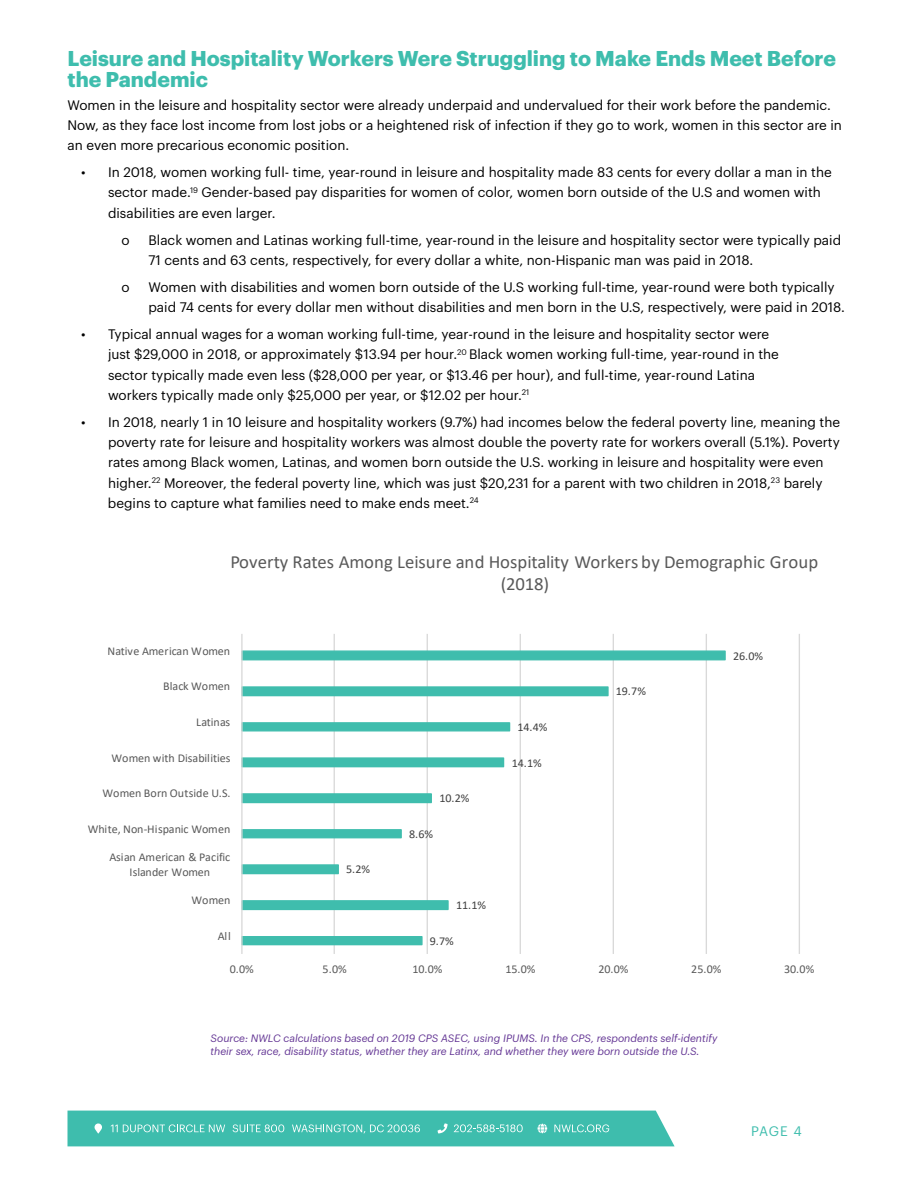
<style>
.page{position:relative;width:918px;height:1188px;background:#fff}
.page>*{position:absolute;margin:0;border:0;box-sizing:border-box;transform-origin:0 0}
.t1{font:700 21px/21px "Graphik";color:#3ebdad}
.t2{font:18.6px/22.6px "Calibri";color:#595959;text-align:center}
.t3{font:13.5px/20.2px "Graphik";color:#000}
.t4{font:13.5px "Graphik";color:#3ebdad}
.t5{font:12px/14.5px "Calibri";color:#595959;text-align:center}
.t6{font:12px "Calibri";letter-spacing:-.005em;color:#404040}
.t7{font:italic 10.5px/12.6px "Graphik";color:#633594}
</style>
<div class="page">
<svg style="left:67px;top:1111px;width:608px;height:35px;background:#4ac1b2"></svg>
<svg style="left:241px;top:634px;width:559px;height:320px"></svg>
<h1 class="t1" style="left:68px;top:46px;width:770px">Leisure and Hospitality Workers Were Struggling to Make Ends Meet Before the Pandemic</h1>
<p class="t3" style="left:68px;top:93px;width:776px">Women in the leisure and hospitality sector were already underpaid and undervalued for their work before the pandemic.<br>Now, as they face lost income from lost jobs or a heightened risk of infection if they go to work, women in this sector are in an even more precarious economic position.</p>
<p class="t3" style="left:108px;top:161px;width:725px;text-indent:-27px">• In 2018, women working full- time, year-round in leisure and hospitality made 83 cents for every dollar a man in the sector made.<sup>19</sup> Gender-based pay disparities for women of color, women born outside of the U.S and women with disabilities are even larger.</p>
<p class="t3" style="left:122px;top:228px;width:10px">o</p>
<p class="t3" style="left:149px;top:228px;width:694px">Black women and Latinas working full-time, year-round in the leisure and hospitality sector were typically paid<br>71 cents and 63 cents, respectively, for every dollar a white, non-Hispanic man was paid in 2018.</p>
<p class="t3" style="left:122px;top:276px;width:10px">o</p>
<p class="t3" style="left:149px;top:276px;width:698px">Women with disabilities and women born outside of the U.S working full-time, year-round were both typically paid 74 cents for every dollar men without disabilities and men born in the U.S, respectively, were paid in 2018.</p>
<p class="t3" style="left:108px;top:323px;width:672px;text-indent:-27px">• Typical annual wages for a woman working full-time, year-round in the leisure and hospitality sector were just $29,000 in 2018, or approximately $13.94 per hour.<sup>20</sup> Black women working full-time, year-round in the sector typically made even less ($28,000 per year, or $13.46 per hour), and full-time, year-round Latina workers typically made only $25,000 per year, or $12.02 per hour.<sup>21</sup></p>
<p class="t3" style="left:108px;top:411px;width:734px;text-indent:-27px">• In 2018, nearly 1 in 10 leisure and hospitality workers (9.7%) had incomes below the federal poverty line, meaning the poverty rate for leisure and hospitality workers was almost double the poverty rate for workers overall (5.1%). Poverty rates among Black women, Latinas, and women born outside the U.S. working in leisure and hospitality were even higher.<sup>22</sup> Moreover, the federal poverty line, which was just $20,231 for a parent with two children in 2018,<sup>23</sup> barely begins to capture what families need to make ends meet.<sup>24</sup></p>
<h2 class="t2" style="left:230px;top:550px;width:590px">Poverty Rates Among Leisure and Hospitality Workers by Demographic Group (2018)</h2>
<p class="t5" style="left:107px;top:643px;width:124px">Native American Women</p>
<p class="t6" style="left:733px;top:647px;width:32px">26.0%</p>
<p class="t5" style="left:163px;top:679px;width:69px">Black Women</p>
<p class="t6" style="left:616px;top:683px;width:32px">19.7%</p>
<p class="t5" style="left:196px;top:714px;width:36px">Latinas</p>
<p class="t6" style="left:517px;top:719px;width:32px">14.4%</p>
<p class="t5" style="left:111px;top:750px;width:121px">Women with Disabilities</p>
<p class="t6" style="left:512px;top:754px;width:32px">14.1%</p>
<p class="t5" style="left:102px;top:786px;width:130px">Women Born Outside U.S.</p>
<p class="t6" style="left:439px;top:790px;width:32px">10.2%</p>
<p class="t5" style="left:88px;top:821px;width:144px">White, Non-Hispanic Women</p>
<p class="t6" style="left:409px;top:825px;width:26px">8.6%</p>
<p class="t5" style="left:109px;top:850px;width:122px">Asian American &amp; Pacific<br>Islander Women</p>
<p class="t6" style="left:346px;top:861px;width:26px">5.2%</p>
<p class="t5" style="left:191px;top:893px;width:41px">Women</p>
<p class="t6" style="left:456px;top:897px;width:32px">11.1%</p>
<p class="t5" style="left:218px;top:928px;width:14px">All</p>
<p class="t6" style="left:430px;top:932px;width:26px">9.7%</p>
<p class="t5" style="left:230px;top:961px;width:26px">0.0%</p>
<p class="t5" style="left:323px;top:961px;width:26px">5.0%</p>
<p class="t5" style="left:413px;top:961px;width:32px">10.0%</p>
<p class="t5" style="left:505px;top:961px;width:32px">15.0%</p>
<p class="t5" style="left:598px;top:961px;width:32px">20.0%</p>
<p class="t5" style="left:691px;top:961px;width:32px">25.0%</p>
<p class="t5" style="left:784px;top:961px;width:32px">30.0%</p>
<p class="t7" style="left:211px;top:1031px;width:508px">Source: NWLC calculations based on 2019 CPS ASEC, using IPUMS. In the CPS, respondents self-identify their sex, race, disability status, whether they are Latinx, and whether they were born outside the U.S.</p>
<p class="t4" style="left:751px;top:1121px;width:52px">PAGE 4</p>
</div>
